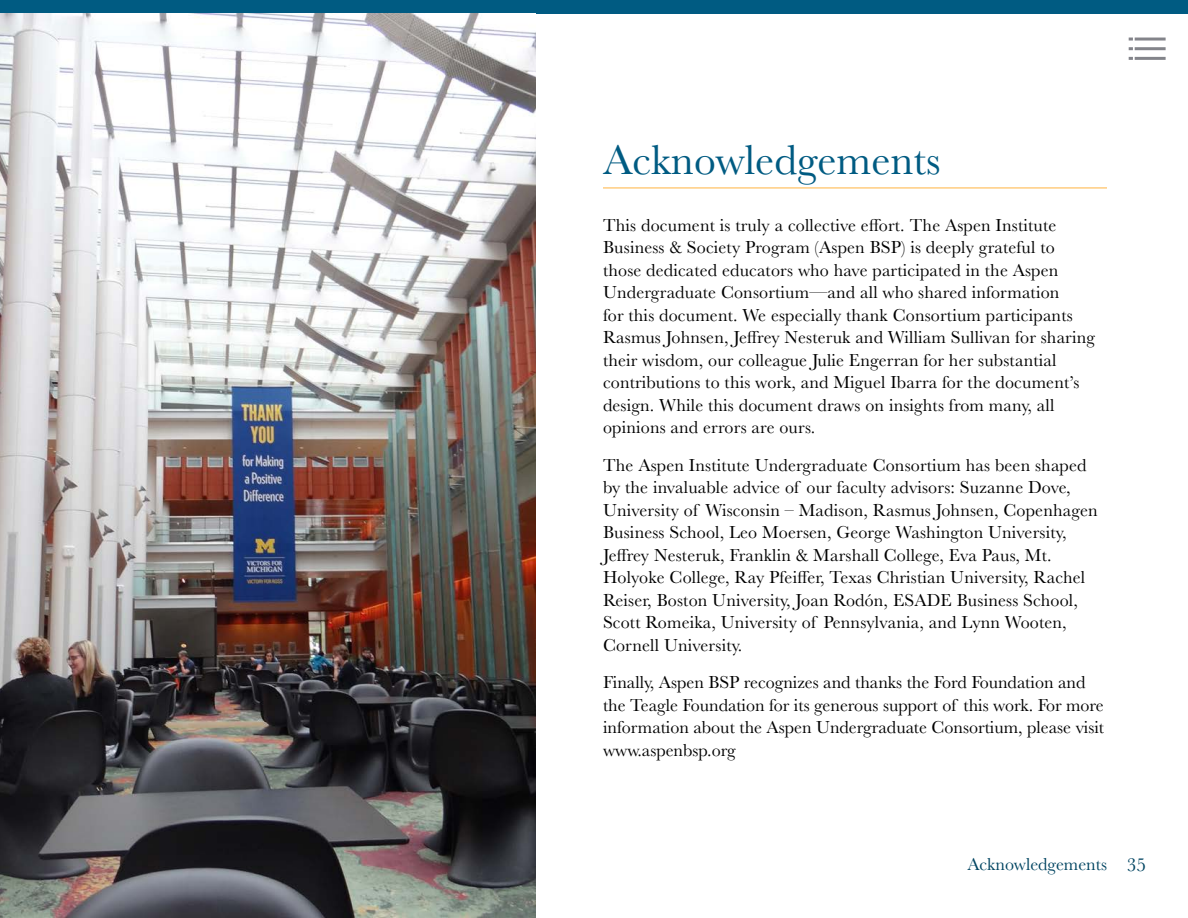
<style>
.page{position:relative;width:1188px;height:918px;background:#fff}
.page>*{position:absolute;margin:0;border:0;box-sizing:border-box;transform-origin:0 0}
.t1{font:43.5px "Baskerville";color:#005b82}
.t2{font:18px/22.5px "Baskerville";letter-spacing:.01em;color:#000}
.t3{font:18px "Baskerville";color:#004461}
.s1{font-size:19.5px}
</style>
<div class="page">
<div style="left:0;top:0;width:1188px;height:14px;background:#005b82"></div>
<hr style="left:603px;top:187px;width:504px;height:2px;background:#ffcc80">
<img style="left:0;top:14px;width:536px;height:903px">
<hr style="left:1135px;top:38px;width:31px;height:3px;background:#83848a">
<hr style="left:1135px;top:47px;width:31px;height:3px;background:#83848a">
<hr style="left:1135px;top:57px;width:31px;height:3px;background:#83848a">
<svg style="left:1129px;top:38px;width:4px;height:3px"></svg>
<svg style="left:1129px;top:47px;width:4px;height:3px"></svg>
<svg style="left:1129px;top:57px;width:4px;height:3px"></svg>
<h1 class="t1" style="left:603px;top:132px;width:339px">Acknowledgements</h1>
<p class="t2" style="left:603px;top:214px;width:493px">This document is truly a collective effort. The Aspen Institute Business &amp; Society Program (Aspen BSP) is deeply grateful to those dedicated educators who have participated in the Aspen Undergraduate Consortium—and all who shared information<br>for this document. We especially thank Consortium participants Rasmus Johnsen, Jeffrey Nesteruk and William Sullivan for sharing their wisdom, our colleague Julie Engerran for her substantial contributions to this work, and Miguel Ibarra for the document’s design. While this document draws on insights from many, all opinions and errors are ours.</p>
<p class="t2" style="left:603px;top:454px;width:496px">The Aspen Institute Undergraduate Consortium has been shaped by the invaluable advice of our faculty advisors: Suzanne Dove, University of Wisconsin – Madison, Rasmus Johnsen, Copenhagen Business School, Leo Moersen, George Washington University, Jeffrey Nesteruk, Franklin &amp; Marshall College, Eva Paus, Mt.<br>Holyoke College, Ray Pfeiffer, Texas Christian University, Rachel Reiser, Boston University, Joan Rodón, ESADE Business School, Scott Romeika, University of Pennsylvania, and Lynn Wooten, Cornell University.</p>
<p class="t2" style="left:603px;top:671px;width:503px">Finally, Aspen BSP recognizes and thanks the Ford Foundation and the Teagle Foundation for its generous support of this work. For more information about the Aspen Undergraduate Consortium, please visit www.aspenbsp.org</p>
<p class="t3" style="left:967px;top:853px;width:180px">Acknowledgements <span class="s1">35</span></p>
</div>
